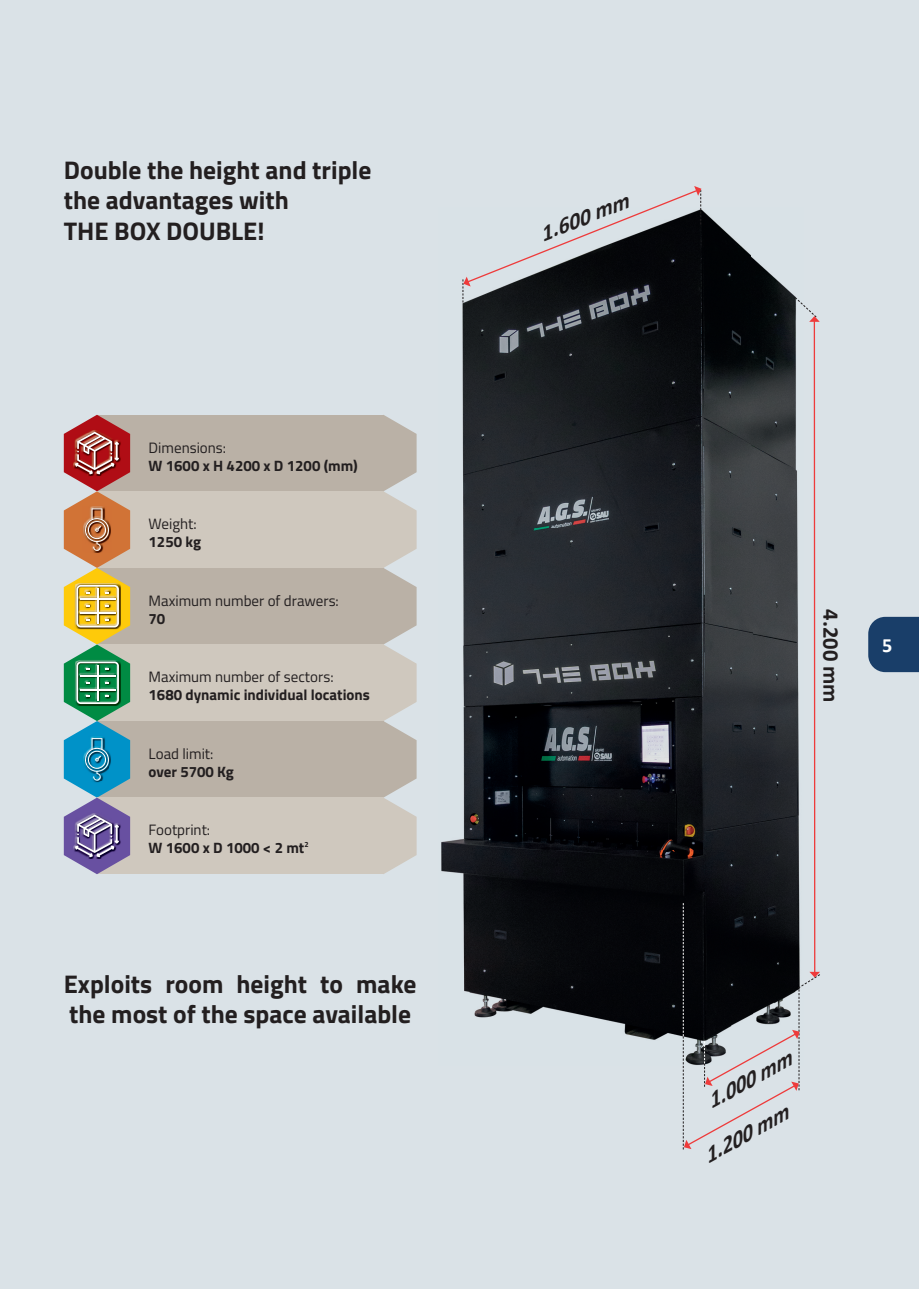
<style>
.page{position:relative;width:919px;height:1289px;background:#fff}
.page>*{position:absolute;margin:0;border:0;box-sizing:border-box;transform-origin:0 0}
.t1{font:700 25.5px/30.6px "Titillium Web";color:#231f20}
.t2{font:italic 700 22.5px/45.8px "Calibri";color:#231f20}
.t3{font:700 22.5px "Calibri";color:#231f20}
.t4{font:700 20.25px "Calibri";color:#fff}
.t5{font:700 15px/18px "Titillium Web";color:#231f20}
.t6{font:15px "Titillium Web";color:#231f20}
.s1{font-weight:400}
</style>
<div class="page">
<div style="left:0;top:0;width:918px;height:1288px;background:#dae2e7"></div>
<div style="left:97px;top:415px;width:286px;height:76px;background:#bab1a6"></div>
<div style="left:97px;top:721px;width:286px;height:76px;background:#bab1a6"></div>
<div style="left:97px;top:568px;width:286px;height:76px;background:#bab1a6"></div>
<div style="left:97px;top:491px;width:286px;height:77px;background:#cfc8be"></div>
<div style="left:97px;top:644px;width:286px;height:77px;background:#cfc8be"></div>
<div style="left:97px;top:797px;width:286px;height:77px;background:#cfc8be"></div>
<svg style="left:383px;top:415px;width:33px;height:459px"></svg>
<img style="left:64px;top:415px;width:66px;height:459px">
<img style="left:441px;top:208px;width:359px;height:857px">
<hr style="left:813px;top:317px;width:2px;height:655px;background:#ee3b3b">
<svg style="left:794px;top:296px;width:25px;height:26px"></svg>
<svg style="left:462px;top:186px;width:239px;height:116px"></svg>
<svg style="left:683px;top:903px;width:137px;height:246px"></svg>
<div style="left:868px;top:617px;width:50px;height:55px;background:#193e69"></div>
<p class="t1" style="left:64px;top:154px;width:309px">Double the height and triple the advantages with<br>THE BOX DOUBLE!</p>
<p class="t6" style="left:148px;top:435px;width:79px">Dimensions:</p>
<p class="t5" style="left:148px;top:456px;width:211px">W 1600 x H 4200 x D 1200 (mm)</p>
<p class="t6" style="left:148px;top:512px;width:50px">Weight:</p>
<p class="t5" style="left:148px;top:532px;width:54px">1250 kg</p>
<p class="t6" style="left:148px;top:588px;width:192px">Maximum number of drawers:</p>
<p class="t5" style="left:148px;top:609px;width:18px">70</p>
<p class="t6" style="left:148px;top:665px;width:186px">Maximum number of sectors:</p>
<p class="t5" style="left:148px;top:685px;width:223px">1680 dynamic individual locations</p>
<p class="t6" style="left:148px;top:741px;width:66px">Load limit:</p>
<p class="t5" style="left:148px;top:762px;width:87px">over 5700 Kg</p>
<p class="t5" style="left:148px;top:820px;width:161px"><span class="s1">Footprint:<br></span>W 1600 x D 1000 &lt; 2 mt<sup>2</sup></p>
<p class="t1" style="left:64px;top:967px;width:354px">Exploits room height to make the most of the space available</p>
<p class="t2" style="left:532px;top:215px;width:95px;rotate:-22deg">1.600 mm</p>
<p class="t3" style="left:840px;top:609px;width:95px;rotate:90deg">4.200 mm</p>
<p class="t4" style="left:882px;top:637px;width:12px">5</p>
<p class="t2" style="left:672px;top:1098px;width:124px;text-indent:29px;rotate:-29deg">1.000 mm<br>1.200 mm</p>
</div>
